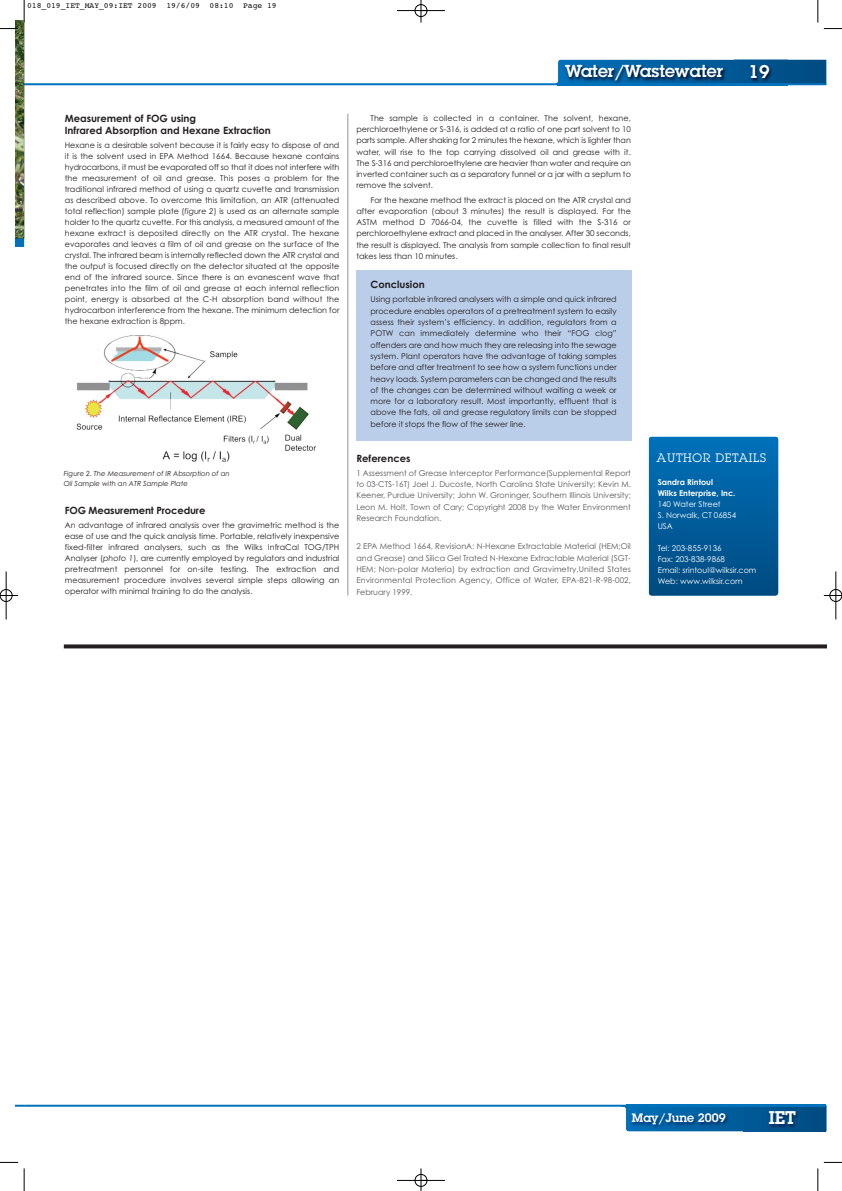
<style>
.page{position:relative;width:842px;height:1191px;background:#fff}
.page>*{position:absolute;margin:0;border:0;box-sizing:border-box;transform-origin:0 0}
.t1{font:600 18px "Lubalin Graph";color:#fff}
.t2{font:600 17px "Lubalin Graph";color:#fff}
.t3{font:12px "Lubalin Graph";letter-spacing:.055em;color:#fff}
.t4{font:600 12px "Lubalin Graph";color:#fff}
.t5{font:700 10px/12px "Century Gothic";color:#231f20}
.t6{font:8px/11px "Century Gothic";color:#231f20;text-align:justify}
.t7{font:8px/11.3px "Century Gothic";color:#57585a;text-align:justify}
.t8{font:8px/11px "Century Gothic";color:#fff}
.t9{font:8px "Courier";color:#000}
.t10{font:700 8px/11px "Century Gothic";color:#fff}
.t11{font:italic 7px/10px "Century Gothic";color:#231f20}
.s1{font-style:italic}
</style>
<div class="page">
<div style="left:356px;top:270px;width:276px;height:171px;background:#bacde9"></div>
<hr style="left:24px;top:83px;width:802px;height:2px;background:#0072bc">
<img style="left:558px;top:85px;width:193px;height:1px">
<img style="left:751px;top:85px;width:37px;height:1px">
<svg style="left:555px;top:59px;width:271px;height:25px;background:#0a588f"></svg>
<div style="left:649px;top:437px;width:129px;height:159px;background:linear-gradient(to bottom,#0071b9,#004a80);border-radius:3px"></div>
<hr style="left:348px;top:114px;width:1px;height:481px;background:#939598">
<hr style="left:24px;top:1105px;width:802px;height:2px;background:#0072bc">
<svg style="left:621px;top:1104px;width:205px;height:28px;background:#095f9c"></svg>
<svg style="left:16px;top:1105px;width:8px;height:2px"></svg>
<img style="left:76px;top:335px;width:240px;height:127px">
<svg style="left:64px;top:644px;width:762px;height:4px;background:#3b3738"></svg>
<img style="left:0;top:0;width:25px;height:247px">
<svg style="left:818px;top:0;width:24px;height:29px"></svg>
<svg style="left:24px;top:1168px;width:1px;height:23px"></svg>
<svg style="left:0;top:1162px;width:18px;height:1px"></svg>
<svg style="left:818px;top:1162px;width:24px;height:29px"></svg>
<hr style="left:397px;top:10px;width:48px;height:1px;background:#000">
<hr style="left:397px;top:1180px;width:48px;height:1px;background:#000">
<hr style="left:6px;top:572px;width:1px;height:48px;background:#000">
<hr style="left:836px;top:572px;width:1px;height:48px;background:#000">
<svg style="left:421px;top:0;width:1px;height:23px"></svg>
<svg style="left:421px;top:1168px;width:1px;height:23px"></svg>
<svg style="left:2px;top:595px;width:16px;height:1px"></svg>
<svg style="left:824px;top:595px;width:16px;height:1px"></svg>
<div style="left:415px;top:4px;width:12px;height:13px;border:1px solid #000;border-radius:50%"></div>
<div style="left:415px;top:1174px;width:12px;height:13px;border:1px solid #000;border-radius:50%"></div>
<div style="left:0;top:589px;width:12px;height:13px;border:1px solid #000;border-radius:50%"></div>
<div style="left:830px;top:589px;width:12px;height:13px;border:1px solid #000;border-radius:50%"></div>
<p class="t9" style="left:27px;top:2px;width:251px">018_019_IET_MAY_09:IET 2009 19/6/09 08:10 Page 19</p>
<p class="t5" style="left:65px;top:113px;width:207px">Measurement of FOG using<br>Infrared Absorption and Hexane Extraction</p>
<p class="t6" style="left:65px;top:140px;width:276px">Hexane is a desirable solvent because it is fairly easy to dispose of and it is the solvent used in EPA Method 1664. Because hexane contains hydrocarbons, it must be evaporated off so that it does not interfere with the measurement of oil and grease. This poses a problem for the traditional infrared method of using a quartz cuvette and transmission as described above. To overcome this limitation, an ATR (attenuated total reflection) sample plate (<span class="s1">figure 2</span>) is used as an alternate sample holder to the quartz cuvette. For this analysis, a measured amount of the hexane extract is deposited directly on the ATR crystal. The hexane evaporates and leaves a film of oil and grease on the surface of the crystal. The infrared beam is internally reflected down the ATR crystal and the output is focused directly on the detector situated at the opposite end of the infrared source. Since there is an evanescent wave that penetrates into the film of oil and grease at each internal reflection point, energy is absorbed at the C-H absorption band without the hydrocarbon interference from the hexane. The minimum detection for the hexane extraction is 8ppm.</p>
<p class="t11" style="left:64px;top:469px;width:167px">Figure 2. The Measurement of IR Absorption of an<br>Oil Sample with an ATR Sample Plate</p>
<p class="t5" style="left:65px;top:505px;width:142px">FOG Measurement Procedure</p>
<p class="t6" style="left:65px;top:520px;width:276px">An advantage of infrared analysis over the gravimetric method is the ease of use and the quick analysis time. Portable, relatively inexpensive fixed-filter infrared analysers, such as the Wilks InfraCal TOG/TPH Analyser (<span class="s1">photo 1</span>), are currently employed by regulators and industrial pretreatment personnel for on-site testing. The extraction and measurement procedure involves several simple steps allowing an operator with minimal training to do the analysis.</p>
<h2 class="t2" style="left:565px;top:65px;width:160px">Water/Wastewater</h2>
<h1 class="t1" style="left:749px;top:65px;width:22px">19</h1>
<p class="t6" style="left:356px;top:113px;width:276px;line-height:11.3px;text-indent:14px">The sample is collected in a container. The solvent, hexane, perchloroethylene or S-316, is added at a ratio of one part solvent to 10 parts sample. After shaking for 2 minutes the hexane, which is lighter than water, will rise to the top carrying dissolved oil and grease with it.<br>The S-316 and perchloroethylene are heavier than water and require an inverted container such as a separatory funnel or a jar with a septum to remove the solvent.</p>
<p class="t6" style="left:356px;top:195px;width:276px;line-height:11.3px;text-indent:14px">For the hexane method the extract is placed on the ATR crystal and after evaporation (about 3 minutes) the result is displayed. For the ASTM method D 7066-04, the cuvette is filled with the S-316 or perchloroethylene extract and placed in the analyser. After 30 seconds, the result is displayed. The analysis from sample collection to final result takes less than 10 minutes.</p>
<p class="t5" style="left:371px;top:280px;width:56px">Conclusion</p>
<p class="t6" style="left:371px;top:295px;width:248px;line-height:11.3px">Using portable infrared analysers with a simple and quick infrared procedure enables operators of a pretreatment system to easily assess their system’s efficiency. In addition, regulators from a POTW can immediately determine who their “FOG clog” offenders are and how much they are releasing into the sewage system. Plant operators have the advantage of taking samples before and after treatment to see how a system functions under heavy loads. System parameters can be changed and the results of the changes can be determined without waiting a week or more for a laboratory result. Most importantly, effluent that is above the fats, oil and grease regulatory limits can be stopped before it stops the flow of the sewer line.</p>
<p class="t5" style="left:356px;top:453px;width:56px">References</p>
<p class="t7" style="left:356px;top:468px;width:276px">1 Assessment of Grease Interceptor Performance(Supplemental Report to 03-CTS-16T) Joel J. Ducoste, North Carolina State University; Kevin M.<br>Keener, Purdue University; John W. Groninger, Southern Illinois University; Leon M. Holt, Town of Cary; Copyright 2008 by the Water Environment Research Foundation.</p>
<p class="t7" style="left:356px;top:542px;width:276px">2 EPA Method 1664, RevisionA: N-Hexane Extractable Material (HEM;Oil and Grease) and Silica Gel Trated N-Hexane Extractable Material (SGT-HEM; Non-polar Materia) by extraction and Gravimetry,United States Environmental Protection Agency, Office of Water, EPA-821-R-98-002, February 1999.</p>
<h3 class="t3" style="left:657px;top:453px;width:111px">AUTHOR DETAILS</h3>
<p class="t10" style="left:658px;top:478px;width:79px">Sandra Rintoul<br>Wilks Enterprise, Inc.</p>
<p class="t8" style="left:658px;top:500px;width:80px">140 Water Street<br>S. Norwalk, CT 06854<br>USA</p>
<p class="t8" style="left:658px;top:544px;width:100px">Tel: 203-855-9136<br>Fax: 203-838-9868<br>Email: srintoul@wilksir.com<br>Web: www.wilksir.com</p>
<h3 class="t4" style="left:632px;top:1113px;width:95px">May/June 2009</h3>
<h1 class="t1" style="left:769px;top:1111px;width:29px">IET</h1>
</div>
